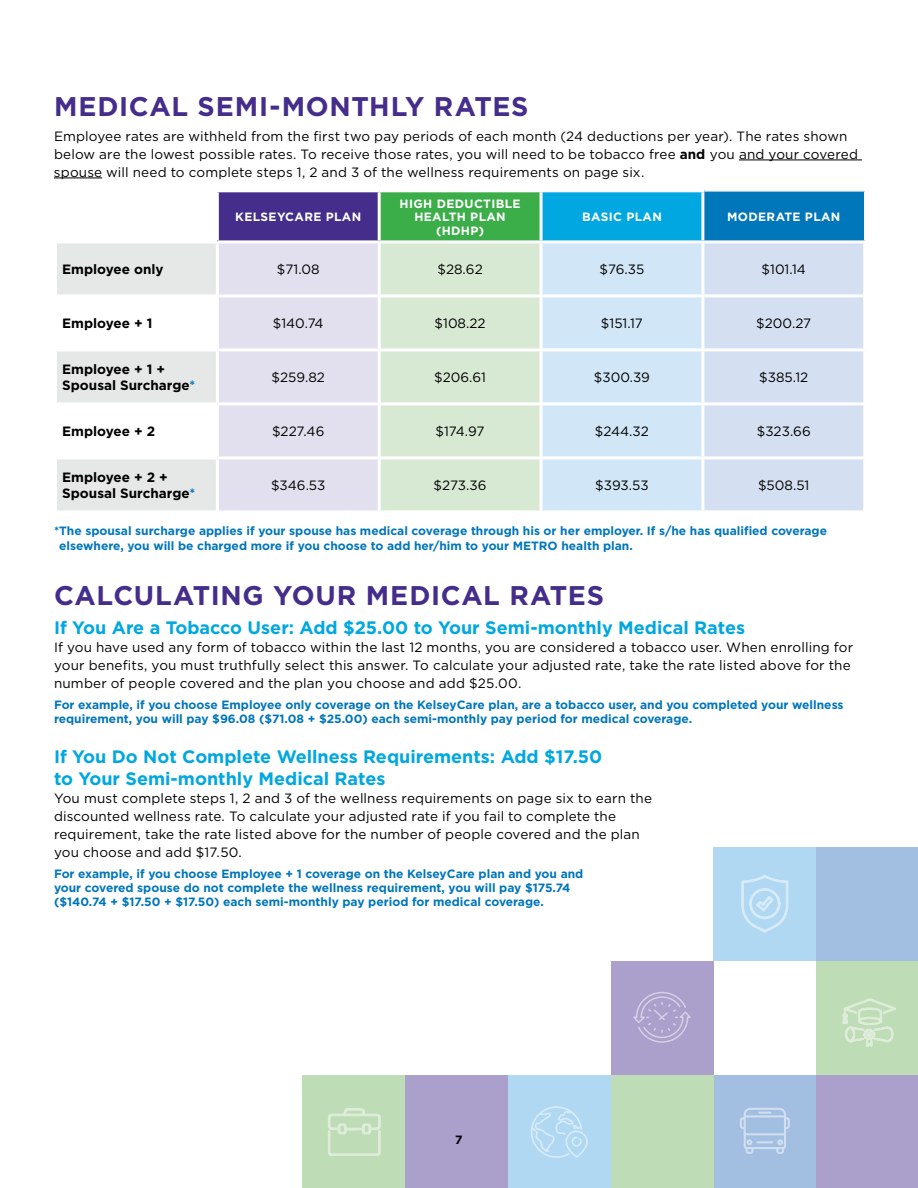
<style>
.page{position:relative;width:918px;height:1188px;background:#fff}
.page>*{position:absolute;margin:0;border:0;box-sizing:border-box;transform-origin:0 0}
.t1{font:700 27px "Gotham";letter-spacing:.025em;color:#452d8c}
.t2{font:700 18px/21.6px "Gotham";color:#00a7e0}
.t3{font:13.5px/18px "Gotham";letter-spacing:.01em;color:#000}
.t4{font:700 13.5px/16.2px "Gotham";color:#000}
.t5{font:700 12px/14.4px "Gotham";color:#0076bb}
.t6{font:700 12px/13.5px "Gotham";letter-spacing:.03em;color:#fff;text-align:center}
.t7{font:700 12px "Gotham";color:#000}
.s1{font-weight:700}
.s2{color:#0076bb}
</style>
<div class="page">
<hr style="left:739px;top:160px;width:123px;height:1px;background:#000">
<hr style="left:54px;top:178px;width:48px;height:1px;background:#000">
<div style="left:217px;top:191px;width:162px;height:51px;background:#452d8c"></div>
<div style="left:379px;top:191px;width:162px;height:51px;background:#3cae49"></div>
<div style="left:541px;top:191px;width:162px;height:51px;background:#00a7e0"></div>
<div style="left:703px;top:191px;width:162px;height:51px;background:#0076bb"></div>
<svg style="left:57px;top:243px;width:159px;height:267px"></svg>
<div style="left:219px;top:243px;width:159px;height:267px;background:#e2dfee"></div>
<div style="left:381px;top:243px;width:159px;height:267px;background:#d8e9d3"></div>
<div style="left:543px;top:243px;width:158px;height:267px;background:#d1e7f7"></div>
<div style="left:704px;top:243px;width:159px;height:267px;background:#d4e0f1"></div>
<hr style="left:704px;top:190px;width:162px;height:2px;background:#fff">
<hr style="left:864px;top:192px;width:2px;height:48px;background:#fff">
<hr style="left:54px;top:294px;width:163px;height:3px;background:#fff">
<hr style="left:54px;top:348px;width:163px;height:3px;background:#fff">
<hr style="left:54px;top:402px;width:163px;height:3px;background:#fff">
<hr style="left:54px;top:456px;width:163px;height:3px;background:#fff">
<hr style="left:216px;top:189px;width:163px;height:3px;background:#fff">
<hr style="left:216px;top:192px;width:3px;height:48px;background:#fff">
<hr style="left:217px;top:240px;width:162px;height:3px;background:#fff">
<hr style="left:217px;top:294px;width:162px;height:3px;background:#fff">
<hr style="left:217px;top:348px;width:162px;height:3px;background:#fff">
<hr style="left:217px;top:402px;width:162px;height:3px;background:#fff">
<hr style="left:217px;top:456px;width:162px;height:3px;background:#fff">
<hr style="left:379px;top:189px;width:162px;height:3px;background:#fff">
<hr style="left:378px;top:192px;width:3px;height:48px;background:#fff">
<hr style="left:379px;top:240px;width:162px;height:3px;background:#fff">
<hr style="left:379px;top:294px;width:162px;height:3px;background:#fff">
<hr style="left:379px;top:348px;width:162px;height:3px;background:#fff">
<hr style="left:379px;top:402px;width:162px;height:3px;background:#fff">
<hr style="left:379px;top:456px;width:162px;height:3px;background:#fff">
<hr style="left:541px;top:189px;width:163px;height:3px;background:#fff">
<hr style="left:540px;top:192px;width:3px;height:48px;background:#fff">
<hr style="left:701px;top:192px;width:3px;height:48px;background:#fff">
<hr style="left:541px;top:240px;width:162px;height:3px;background:#fff">
<hr style="left:541px;top:294px;width:162px;height:3px;background:#fff">
<hr style="left:541px;top:348px;width:162px;height:3px;background:#fff">
<hr style="left:541px;top:402px;width:162px;height:3px;background:#fff">
<hr style="left:541px;top:456px;width:162px;height:3px;background:#fff">
<hr style="left:703px;top:240px;width:163px;height:3px;background:#fff">
<hr style="left:703px;top:294px;width:163px;height:3px;background:#fff">
<hr style="left:703px;top:348px;width:163px;height:3px;background:#fff">
<hr style="left:703px;top:402px;width:163px;height:3px;background:#fff">
<hr style="left:703px;top:456px;width:163px;height:3px;background:#fff">
<div style="left:713px;top:1075px;width:103px;height:113px;background:#a2bfe2"></div>
<div style="left:713px;top:847px;width:103px;height:114px;background:#b0d8f2"></div>
<div style="left:508px;top:1075px;width:103px;height:113px;background:#b0d8f2"></div>
<div style="left:816px;top:1075px;width:102px;height:113px;background:#aba0cc"></div>
<div style="left:816px;top:961px;width:102px;height:114px;background:#bedcb5"></div>
<div style="left:816px;top:847px;width:102px;height:114px;background:#a2bfe2"></div>
<div style="left:611px;top:1075px;width:102px;height:113px;background:#bedcb5"></div>
<div style="left:302px;top:1075px;width:103px;height:113px;background:#bedcb5"></div>
<div style="left:611px;top:961px;width:102px;height:114px;background:#aba0cc"></div>
<div style="left:405px;top:1075px;width:103px;height:113px;background:#aba0cc"></div>
<svg style="left:328px;top:1108px;width:53px;height:48px"></svg>
<svg style="left:633px;top:992px;width:58px;height:51px"></svg>
<svg style="left:842px;top:998px;width:54px;height:49px"></svg>
<svg style="left:740px;top:1108px;width:50px;height:46px"></svg>
<svg style="left:741px;top:875px;width:48px;height:58px"></svg>
<svg style="left:531px;top:1106px;width:57px;height:52px"></svg>
<h1 class="t1" style="left:54px;top:91px;width:476px">MEDICAL SEMI-MONTHLY RATES</h1>
<p class="t3" style="left:54px;top:127px;width:806px">Employee rates are withheld from the first two pay periods of each month (24 deductions per year). The rates shown below are the lowest possible rates. To receive those rates, you will need to be tobacco free <span class="s1">and</span> you and your covered spouse will need to complete steps 1, 2 and 3 of the wellness requirements on page six.</p>
<p class="t6" style="left:235px;top:210px;width:127px">KELSEYCARE PLAN</p>
<p class="t6" style="left:400px;top:196px;width:122px">HIGH DEDUCTIBLE<br>HEALTH PLAN (HDHP)</p>
<p class="t6" style="left:582px;top:210px;width:81px">BASIC PLAN</p>
<p class="t6" style="left:727px;top:210px;width:115px">MODERATE PLAN</p>
<p class="t4" style="left:62px;top:261px;width:103px">Employee only</p>
<p class="t3" style="left:277px;top:260px;width:44px">$71.08</p>
<p class="t3" style="left:437px;top:260px;width:47px">$28.62</p>
<p class="t3" style="left:600px;top:260px;width:46px">$76.35</p>
<p class="t3" style="left:762px;top:260px;width:46px">$101.14</p>
<p class="t4" style="left:62px;top:315px;width:92px">Employee + 1</p>
<p class="t3" style="left:273px;top:314px;width:52px">$140.74</p>
<p class="t3" style="left:435px;top:314px;width:53px">$108.22</p>
<p class="t3" style="left:601px;top:314px;width:44px">$151.17</p>
<p class="t3" style="left:756px;top:314px;width:56px">$200.27</p>
<p class="t4" style="left:62px;top:361px;width:135px">Employee + 1 +<br>Spousal Surcharge<span class="s2">*</span></p>
<p class="t3" style="left:272px;top:368px;width:55px">$259.82</p>
<p class="t3" style="left:434px;top:368px;width:53px">$206.61</p>
<p class="t3" style="left:594px;top:368px;width:58px">$300.39</p>
<p class="t3" style="left:759px;top:368px;width:51px">$385.12</p>
<p class="t4" style="left:62px;top:423px;width:95px">Employee + 2</p>
<p class="t3" style="left:272px;top:422px;width:54px">$227.46</p>
<p class="t3" style="left:436px;top:422px;width:51px">$174.97</p>
<p class="t3" style="left:595px;top:422px;width:56px">$244.32</p>
<p class="t3" style="left:757px;top:422px;width:55px">$323.66</p>
<p class="t4" style="left:62px;top:469px;width:135px">Employee + 2 +<br>Spousal Surcharge<span class="s2">*</span></p>
<p class="t3" style="left:271px;top:476px;width:56px">$346.53</p>
<p class="t3" style="left:434px;top:476px;width:54px">$273.36</p>
<p class="t3" style="left:595px;top:476px;width:55px">$393.53</p>
<p class="t3" style="left:758px;top:476px;width:53px">$508.51</p>
<p class="t5" style="left:59px;top:524px;width:769px;text-indent:-5px">*The spousal surcharge applies if your spouse has medical coverage through his or her employer. If s/he has qualified coverage elsewhere, you will be charged more if you choose to add her/him to your METRO health plan.</p>
<h1 class="t1" style="left:54px;top:580px;width:552px">CALCULATING YOUR MEDICAL RATES</h1>
<h2 class="t2" style="left:54px;top:616px;width:693px">If You Are a Tobacco User: Add $25.00 to Your Semi-monthly Medical Rates</h2>
<p class="t3" style="left:54px;top:638px;width:801px">If you have used any form of tobacco within the last 12 months, you are considered a tobacco user. When enrolling for your benefits, you must truthfully select this answer. To calculate your adjusted rate, take the rate listed above for the number of people covered and the plan you choose and add $25.00.</p>
<p class="t5" style="left:54px;top:697px;width:791px">For example, if you choose Employee only coverage on the KelseyCare plan, are a tobacco user, and you completed your wellness requirement, you will pay $96.08 ($71.08 + $25.00) each semi-monthly pay period for medical coverage.</p>
<h2 class="t2" style="left:54px;top:745px;width:550px">If You Do Not Complete Wellness Requirements: Add $17.50 to Your Semi-monthly Medical Rates</h2>
<p class="t3" style="left:54px;top:788px;width:600px">You must complete steps 1, 2 and 3 of the wellness requirements on page six to earn the discounted wellness rate. To calculate your adjusted rate if you fail to complete the requirement, take the rate listed above for the number of people covered and the plan you choose and add $17.50.</p>
<p class="t5" style="left:54px;top:866px;width:531px">For example, if you choose Employee + 1 coverage on the KelseyCare plan and you and your covered spouse do not complete the wellness requirement, you will pay $175.74 ($140.74 + $17.50 + $17.50) each semi-monthly pay period for medical coverage.</p>
<p class="t7" style="left:455px;top:1132px;width:9px">7</p>
</div>
